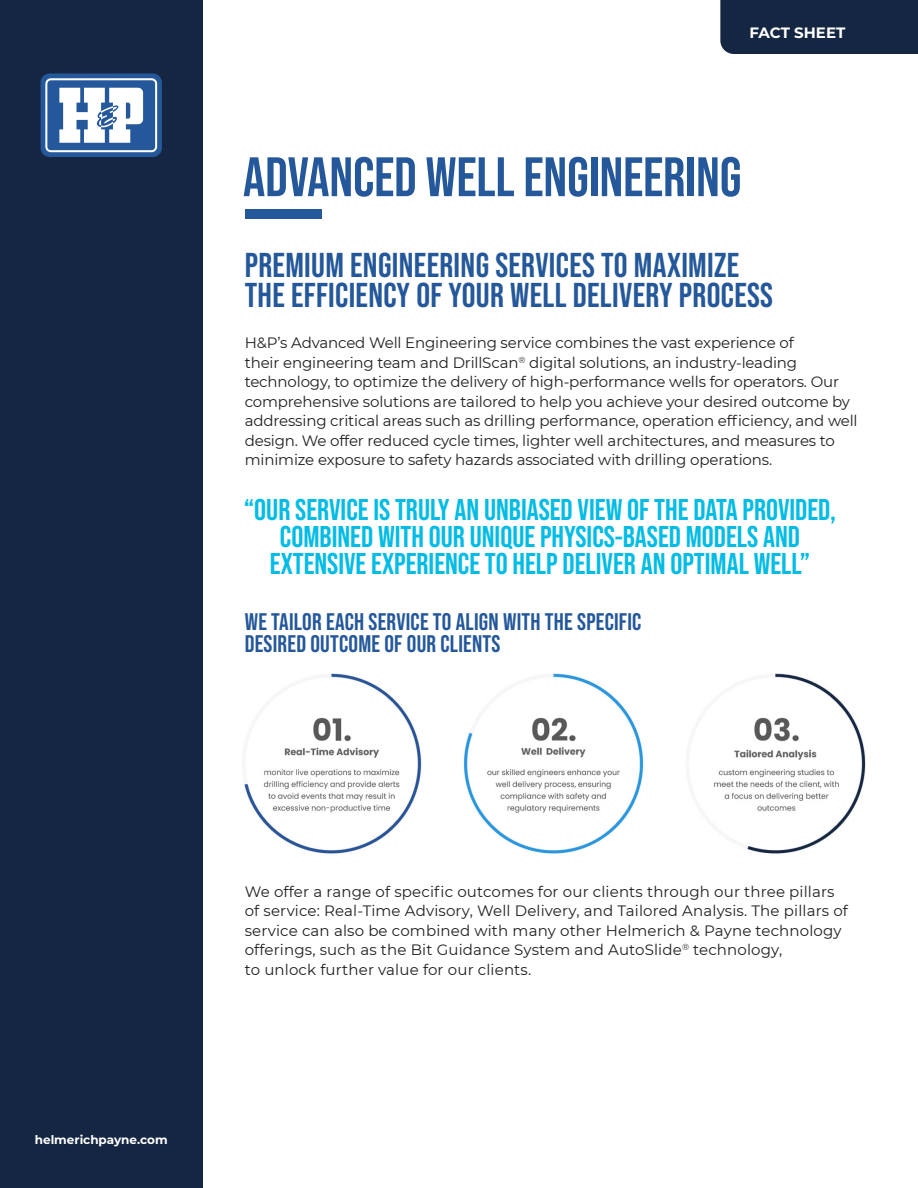
<style>
.page{position:relative;width:918px;height:1188px;background:#fff}
.page>*{position:absolute;margin:0;border:0;box-sizing:border-box;transform-origin:0 0}
.t1{font:700 55.5px "Bebas Neue Pro";color:#24589a}
.t2{font:700 34.5px/30px "Bebas Neue Pro";letter-spacing:.01em;color:#24589a}
.t3{font:700 30px/27px "Bebas Neue Pro";color:#02bce5;text-align:center}
.t4{font:700 24px/22.5px "Bebas Neue Pro";letter-spacing:.01em;color:#24589a}
.t5{font:15px/19.5px "Montserrat";letter-spacing:-.01em;color:#231f20}
.t6{font:15px/19.5px "Montserrat";letter-spacing:.01em;color:#231f20}
.t7{font:700 15px "Montserrat";color:#fff}
.t8{font:700 12px "Montserrat";color:#fff}
</style>
<div class="page">
<div style="left:0;top:0;width:202px;height:1188px;background:#142642"></div>
<div style="left:41px;top:74px;width:121px;height:83px;background:#24589a;border-radius:9px"></div>
<svg style="left:45px;top:78px;width:112px;height:74px"></svg>
<div style="left:246px;top:209px;width:76px;height:10px;background:#24589a"></div>
<div style="left:720px;top:0;width:198px;height:54px;background:#142642"></div>
<img style="left:244px;top:673px;width:622px;height:181px">
<p class="t7" style="left:749px;top:21px;width:97px">FACT SHEET</p>
<p class="t1" style="left:243px;top:145px;width:500px">ADVANCED WELL ENGINEERING</p>
<p class="t2" style="left:245px;top:250px;width:530px">PREMIUM ENGINEERING SERVICES TO MAXIMIZE<br>THE EFFICIENCY OF YOUR WELL DELIVERY PROCESS</p>
<p class="t5" style="left:245px;top:333px;width:614px">H&amp;P’s Advanced Well Engineering service combines the vast experience of<br>their engineering team and DrillScan<sup>®</sup> digital solutions, an industry-leading technology, to optimize the delivery of high-performance wells for operators. Our comprehensive solutions are tailored to help you achieve your desired outcome by addressing critical areas such as drilling performance, operation efficiency, and well design. We offer reduced cycle times, lighter well architectures, and measures to minimize exposure to safety hazards associated with drilling operations.</p>
<p class="t3" style="left:244px;top:496px;width:594px">“OUR SERVICE IS TRULY AN UNBIASED VIEW OF THE DATA PROVIDED,<br>COMBINED WITH OUR UNIQUE PHYSICS-BASED MODELS AND<br>EXTENSIVE EXPERIENCE TO HELP DELIVER AN OPTIMAL WELL”</p>
<p class="t4" style="left:245px;top:610px;width:398px">WE TAILOR EACH SERVICE TO ALIGN WITH THE SPECIFIC<br>DESIRED OUTCOME OF OUR CLIENTS</p>
<p class="t8" style="left:35px;top:1131px;width:134px">helmerichpayne.com</p>
<p class="t6" style="left:245px;top:881px;width:605px">We offer a range of specific outcomes for our clients through our three pillars of service: Real-Time Advisory, Well Delivery, and Tailored Analysis. The pillars of service can also be combined with many other Helmerich &amp; Payne technology offerings, such as the Bit Guidance System and AutoSlide<sup>®</sup> technology,<br>to unlock further value for our clients.</p>
</div>
